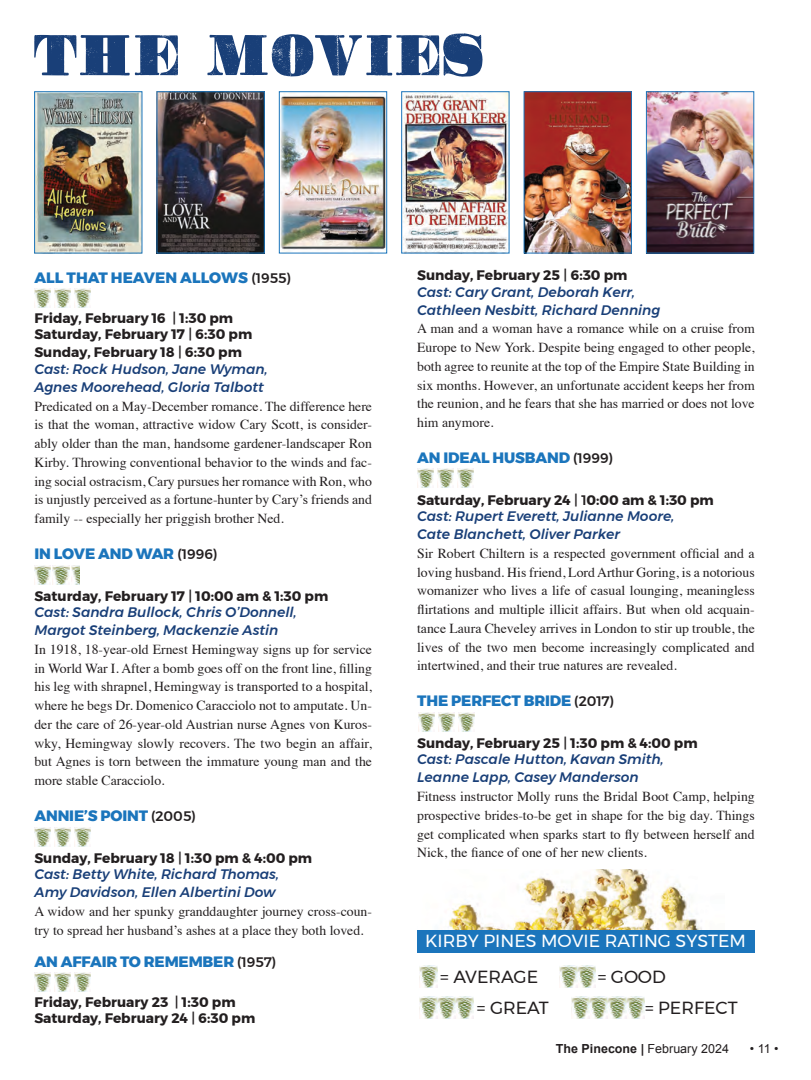
<style>
.page{position:relative;width:811px;height:1080px;background:#fff}
.page>*{position:absolute;margin:0;border:0;box-sizing:border-box;transform-origin:0 0}
.t1{font:17.5px "Montserrat";color:#231f20}
.t2{font:17.5px "Montserrat";color:#fff}
.t3{font:800 15px "Montserrat";letter-spacing:-.01em;color:#1b75bc}
.t4{font:13.75px/18.8px "Times";color:#231f20;text-align:justify}
.t5{font:italic 500 13.75px "Montserrat";color:#193f78}
.t6{font:700 13.75px "Montserrat";color:#231f20}
.t7{font:12.5px "Arial";color:#231f20}
.s1{font-weight:500;font-size:13.75px;color:#231f20}
.s2{font-weight:500}
.s3{font-weight:700}
.s4{font-weight:700;font-style:italic}
</style>
<div class="page">
<img style="left:34px;top:288px;width:17px;height:19px">
<img style="left:54px;top:288px;width:17px;height:19px">
<img style="left:75px;top:288px;width:16px;height:19px">
<img style="left:34px;top:828px;width:17px;height:19px">
<img style="left:54px;top:828px;width:17px;height:19px">
<img style="left:75px;top:828px;width:16px;height:19px">
<img style="left:418px;top:713px;width:16px;height:19px">
<img style="left:438px;top:713px;width:17px;height:19px">
<img style="left:458px;top:713px;width:17px;height:19px">
<div style="left:417px;top:929px;width:338px;height:24px;background:#1b75bc"></div>
<img style="left:571px;top:997px;width:73px;height:21px">
<img style="left:419px;top:997px;width:55px;height:21px">
<img style="left:419px;top:966px;width:18px;height:21px">
<img style="left:559px;top:966px;width:37px;height:21px">
<img style="left:417px;top:469px;width:16px;height:19px">
<img style="left:437px;top:469px;width:16px;height:19px">
<img style="left:457px;top:469px;width:16px;height:19px">
<img style="left:36px;top:93px;width:104px;height:158px">
<div style="left:34px;top:91px;width:108px;height:162px;border:1px solid #1b75bc"></div>
<img style="left:648px;top:93px;width:104px;height:158px">
<div style="left:646px;top:91px;width:108px;height:162px;border:1px solid #1b75bc"></div>
<img style="left:159px;top:93px;width:104px;height:158px">
<div style="left:157px;top:91px;width:108px;height:162px;border:1px solid #1b75bc"></div>
<img style="left:281px;top:93px;width:104px;height:157px">
<div style="left:279px;top:91px;width:108px;height:162px;border:1px solid #1b75bc"></div>
<img style="left:403px;top:93px;width:104px;height:158px">
<div style="left:401px;top:91px;width:108px;height:162px;border:1px solid #1b75bc"></div>
<img style="left:526px;top:93px;width:104px;height:158px">
<div style="left:524px;top:91px;width:108px;height:162px;border:1px solid #1b75bc"></div>
<svg style="left:34px;top:33px;width:448px;height:44px"></svg>
<img style="left:34px;top:973px;width:17px;height:19px">
<img style="left:54px;top:973px;width:17px;height:19px">
<img style="left:75px;top:973px;width:16px;height:19px">
<img style="left:34px;top:565px;width:16px;height:19px">
<img style="left:53px;top:565px;width:16px;height:19px">
<img style="left:72px;top:565px;width:8px;height:19px">
<img style="left:449px;top:869px;width:253px;height:60px">
<p class="t3" style="left:34px;top:265px;width:258px">ALL THAT HEAVEN ALLOWS <span class="s1">(1955)</span></p>
<p class="t6" style="left:34px;top:307px;width:200px">Friday, February 16 <span class="s2">|</span> 1:30 pm</p>
<p class="t6" style="left:34px;top:323px;width:219px">Saturday, February 17 <span class="s2">|</span> 6:30 pm</p>
<p class="t6" style="left:34px;top:341px;width:209px">Sunday, February 18 <span class="s2">|</span> 6:30 pm</p>
<p class="t5" style="left:34px;top:358px;width:235px">Cast: Rock Hudson, Jane Wyman,</p>
<p class="t5" style="left:34px;top:376px;width:231px">Agnes Moorehead, Gloria Talbott</p>
<p class="t4" style="left:34px;top:395px;width:339px">Predicated on a May-December romance. The difference here is that the woman, attractive widow Cary Scott, is consider&shy;ably older than the man, handsome gardener-landscaper Ron Kirby. Throwing conventional behavior to the winds and fac&shy;ing social ostracism, Cary pursues her romance with Ron, who is unjustly perceived as a fortune-hunter by Cary’s friends and family -- especially her priggish brother Ned.</p>
<p class="t3" style="left:34px;top:541px;width:185px">IN LOVE AND WAR <span class="s1">(1996)</span></p>
<p class="t6" style="left:34px;top:585px;width:295px">Saturday, February 17 <span class="s2">|</span> 10:00 am &amp; 1:30 pm</p>
<p class="t5" style="left:34px;top:601px;width:264px">Cast: Sandra Bullock, Chris O’Donnell,</p>
<p class="t5" style="left:34px;top:619px;width:245px">Margot Steinberg, Mackenzie Astin</p>
<p class="t4" style="left:34px;top:639px;width:339px">In 1918, 18-year-old Ernest Hemingway signs up for service in World War I. After a bomb goes off on the front line, filling his leg with shrapnel, Hemingway is transported to a hospital, where he begs Dr. Domenico Caracciolo not to amputate. Un&shy;der the care of 26-year-old Austrian nurse Agnes von Kuros&shy;wky, Hemingway slowly recovers. The two begin an affair, but Agnes is torn between the immature young man and the more stable Caracciolo.</p>
<p class="t3" style="left:34px;top:803px;width:163px">ANNIE’S POINT <span class="s1">(2005)</span></p>
<p class="t6" style="left:34px;top:847px;width:279px">Sunday, February 18 <span class="s2">|</span> 1:30 pm &amp; 4:00 pm</p>
<p class="t5" style="left:34px;top:863px;width:246px">Cast: Betty White, Richard Thomas,</p>
<p class="t5" style="left:34px;top:881px;width:243px">Amy Davidson, Ellen Albertini Dow</p>
<p class="t4" style="left:34px;top:901px;width:339px">A widow and her spunky granddaughter journey cross-coun&shy;try to spread her husband’s ashes at a place they both loved.</p>
<p class="t3" style="left:34px;top:949px;width:243px">AN AFFAIR TO REMEMBER <span class="s1">(1957)</span></p>
<p class="t6" style="left:34px;top:991px;width:203px">Friday, February 23 <span class="s2">|</span> 1:30 pm</p>
<p class="t6" style="left:34px;top:1007px;width:222px">Saturday, February 24 <span class="s2">|</span> 6:30 pm</p>
<p class="t6" style="left:417px;top:264px;width:212px">Sunday, February 25 <span class="s2">|</span> 6:30 pm</p>
<p class="t5" style="left:417px;top:281px;width:219px">Cast: Cary Grant, Deborah Kerr,</p>
<p class="t5" style="left:417px;top:299px;width:245px">Cathleen Nesbitt, Richard Denning</p>
<p class="t4" style="left:417px;top:318px;width:339px">A man and a woman have a romance while on a cruise from Europe to New York. Despite being engaged to other people, both agree to reunite at the top of the Empire State Building in six months. However, an unfortunate accident keeps her from the reunion, and he fears that she has married or does not love him anymore.</p>
<p class="t3" style="left:417px;top:445px;width:198px">AN IDEAL HUSBAND <span class="s1">(1999)</span></p>
<p class="t6" style="left:417px;top:489px;width:298px">Saturday, February 24 <span class="s2">| 1</span>0:00 am &amp; 1:30 pm</p>
<p class="t5" style="left:417px;top:506px;width:259px">Cast: Rupert Everett, Julianne Moore,</p>
<p class="t5" style="left:417px;top:524px;width:204px">Cate Blanchett, Oliver Parker</p>
<p class="t4" style="left:417px;top:543px;width:339px">Sir Robert Chiltern is a respected government official and a loving husband. His friend, Lord Arthur Goring, is a notorious womanizer who lives a life of casual lounging, meaningless flirtations and multiple illicit affairs. But when old acquain&shy;tance Laura Cheveley arrives in London to stir up trouble, the lives of the two men become increasingly complicated and intertwined, and their true natures are revealed.</p>
<p class="t3" style="left:417px;top:689px;width:198px">THE PERFECT BRIDE <span class="s1">(2017)</span></p>
<p class="t6" style="left:417px;top:732px;width:282px">Sunday, February 25 <span class="s2">|</span> 1:30 pm &amp; 4:00 pm</p>
<p class="t5" style="left:417px;top:749px;width:248px">Cast: Pascale Hutton, Kavan Smith,</p>
<p class="t5" style="left:417px;top:767px;width:223px">Leanne Lapp, Casey Manderson</p>
<p class="t4" style="left:417px;top:786px;width:339px">Fitness instructor Molly runs the Bridal Boot Camp, helping prospective brides-to-be get in shape for the big day. Things get complicated when sparks start to fly between herself and Nick, the fiance of one of her new clients.</p>
<p class="t2" style="left:425px;top:928px;width:322px">KIRBY PINES MOVIE RATING SYSTEM</p>
<p class="t1" style="left:440px;top:963px;width:99px">= AVERAGE</p>
<p class="t1" style="left:598px;top:963px;width:70px">= GOOD</p>
<p class="t1" style="left:477px;top:994px;width:73px">= GREAT</p>
<p class="t1" style="left:645px;top:994px;width:94px">= PERFECT</p>
<p class="t7" style="left:556px;top:1040px;width:174px"><span class="s3">The Pinecone</span> <span class="s4">|</span> February 2024</p>
<p class="t7" style="left:750px;top:1040px;width:30px">• 11 •</p>
</div>
